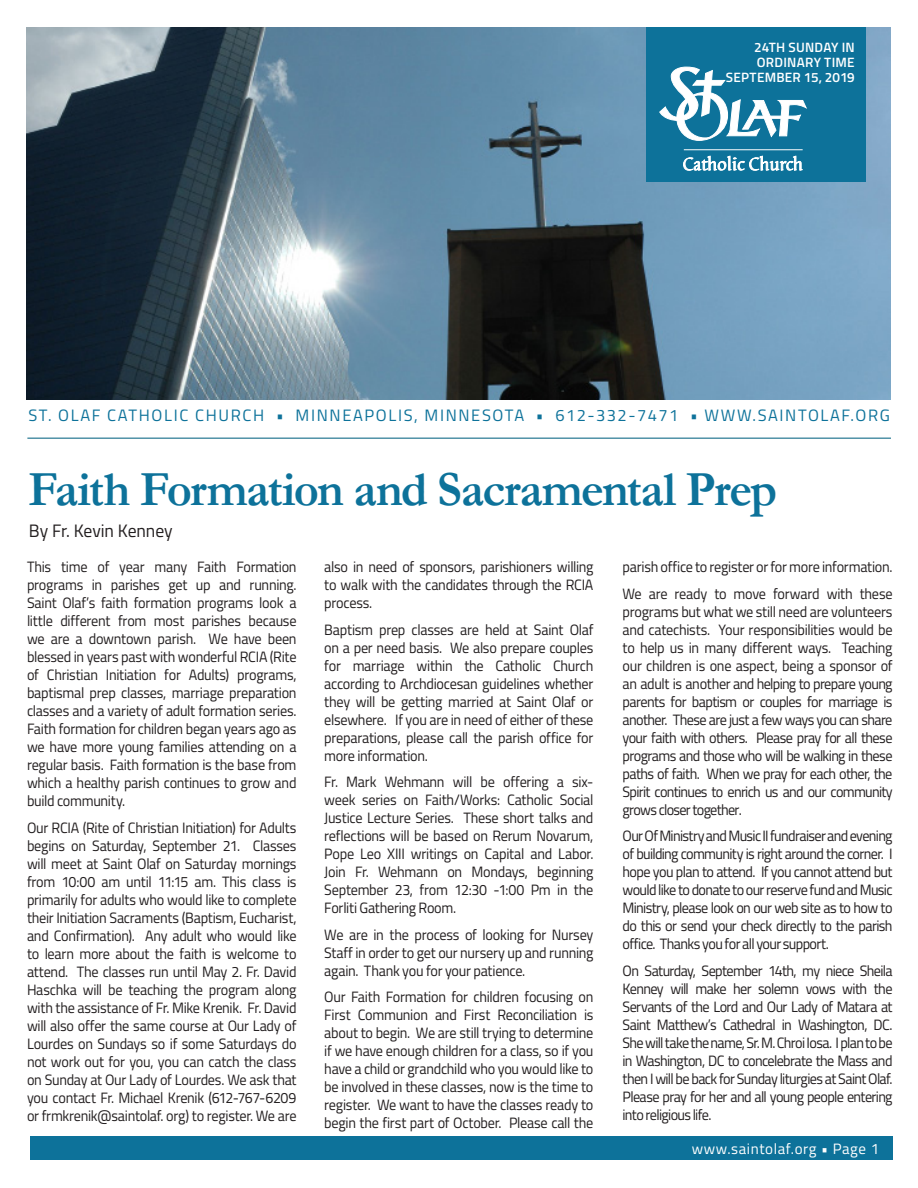
<style>
.page{position:relative;width:918px;height:1188px;background:#fff}
.page>*{position:absolute;margin:0;border:0;box-sizing:border-box;transform-origin:0 0}
.Event_Body_Text{font:700 49.5px "Garamond";letter-spacing:-.03em;color:#0d729a}
.Event_Body_Text-2{font:18px "Titillium";letter-spacing:-.005em;color:#231f20}
.SUBTITLE_Tittilium{font:16.5px "Titillium";letter-spacing:.1em;color:#0d729a}
.Event_Body_Text-3{font:15px/18px "Titillium";letter-spacing:-.02em;color:#231f20;text-align:justify;scale:.95 1}
.ARTICLE_HEADERS{font:15px "Titillium";letter-spacing:.04em;color:#fff}
.CONTENT_TEXTS{font:600 13.5px "Titillium";letter-spacing:.015em;color:#fff}
</style>
<div class="page">
<img style="left:26px;top:27px;width:864px;height:373px">
<div style="left:647px;top:27px;width:219px;height:154px;background:#0d729a"></div>
<svg style="left:660px;top:67px;width:146px;height:74px"></svg>
<hr style="left:684px;top:150px;width:119px;height:1px;background:#fff">
<svg style="left:683px;top:156px;width:120px;height:14px"></svg>
<div style="left:30px;top:1137px;width:863px;height:23px;background:#0d729a"></div>
<hr style="left:27px;top:437px;width:864px;height:2px;background:#5092a7">
<p class="CONTENT_TEXTS" style="left:754px;top:37px;width:102px">24TH SUNDAY IN</p>
<p class="CONTENT_TEXTS" style="left:757px;top:52px;width:99px">ORDINARY TIME</p>
<p class="CONTENT_TEXTS" style="left:726px;top:67px;width:130px">SEPTEMBER 15, 2019</p>
<p class="SUBTITLE_Tittilium" style="left:28px;top:403px;width:863px">ST. OLAF CATHOLIC CHURCH • MINNEAPOLIS, MINNESOTA • 612-332-7471 • WWW.SAINTOLAF.ORG</p>
<p class="Event_Body_Text" style="left:28px;top:456px;width:751px">Faith Formation and Sacramental Prep</p>
<p class="Event_Body_Text-2" style="left:29px;top:517px;width:145px">By Fr. Kevin Kenney</p>
<p class="Event_Body_Text-3" style="left:27px;top:557px;width:285px">This time of year many Faith Formation programs in parishes get up and running.<br>Saint Olaf’s faith formation programs look a little different from most parishes because we are a downtown parish. We have been blessed in years past with wonderful RCIA (Rite of Christian Initiation for Adults) programs, baptismal prep classes, marriage preparation classes and a variety of adult formation series.<br>Faith formation for children began years ago as we have more young families attending on a regular basis. Faith formation is the base from which a healthy parish continues to grow and build community.</p>
<p class="Event_Body_Text-3" style="left:27px;top:818px;width:285px">Our RCIA (Rite of Christian Initiation) for Adults begins on Saturday, September 21. Classes will meet at Saint Olaf on Saturday mornings from 10:00 am until 11:15 am. This class is primarily for adults who would like to complete their Initiation Sacraments (Baptism, Eucharist, and Confirmation). Any adult who would like to learn more about the faith is welcome to attend. The classes run until May 2. Fr. David Haschka will be teaching the program along with the assistance of Fr. Mike Krenik. Fr. David will also offer the same course at Our Lady of Lourdes on Sundays so if some Saturdays do not work out for you, you can catch the class on Sunday at Our Lady of Lourdes. We ask that you contact Fr. Michael Krenik (612-767-6209 or frmkrenik@saintolaf. org) to register. We are</p>
<p class="Event_Body_Text-3" style="left:324px;top:557px;width:285px">also in need of sponsors, parishioners willing to walk with the candidates through the RCIA process.</p>
<p class="Event_Body_Text-3" style="left:324px;top:620px;width:285px">Baptism prep classes are held at Saint Olaf on a per need basis. We also prepare couples for marriage within the Catholic Church according to Archdiocesan guidelines whether they will be getting married at Saint Olaf or elsewhere. If you are in need of either of these preparations, please call the parish office for more information.</p>
<p class="Event_Body_Text-3" style="left:324px;top:772px;width:285px">Fr. Mark Wehmann will be offering a six&shy;week series on Faith/Works: Catholic Social Justice Lecture Series. These short talks and reflections will be based on Rerum Novarum, Pope Leo XIII writings on Capital and Labor.<br>Join Fr. Wehmann on Mondays, beginning September 23, from 12:30 -1:00 Pm in the Forliti Gathering Room.</p>
<p class="Event_Body_Text-3" style="left:324px;top:925px;width:285px">We are in the process of looking for Nursey Staff in order to get our nursery up and running again. Thank you for your patience.</p>
<p class="Event_Body_Text-3" style="left:324px;top:987px;width:285px">Our Faith Formation for children focusing on First Communion and First Reconciliation is about to begin. We are still trying to determine if we have enough children for a class, so if you have a child or grandchild who you would like to be involved in these classes, now is the time to register. We want to have the classes ready to begin the first part of October. Please call the</p>
<p class="Event_Body_Text-3" style="left:623px;top:553px;width:286px;line-height:26.5px">parish office to register or for more information.<br>We are ready to move forward with these</p>
<p class="Event_Body_Text-3" style="left:623px;top:602px;width:286px">programs but what we still need are volunteers and catechists. Your responsibilities would be to help us in many different ways. Teaching our children is one aspect, being a sponsor of an adult is another and helping to prepare young parents for baptism or couples for marriage is another. These are just a few ways you can share your faith with others. Please pray for all these programs and those who will be walking in these paths of faith. When we pray for each other, the Spirit continues to enrich us and our community grows closer together.</p>
<p class="Event_Body_Text-3" style="left:623px;top:826px;width:286px">Our Of Ministry and Music II fundraiser and evening of building community is right around the corner. I hope you plan to attend. If you cannot attend but would like to donate to our reserve fund and Music Ministry, please look on our web site as to how to do this or send your check directly to the parish office. Thanks you for all your support.</p>
<p class="Event_Body_Text-3" style="left:623px;top:961px;width:286px">On Saturday, September 14th, my niece Sheila Kenney will make her solemn vows with the Servants of the Lord and Our Lady of Matara at Saint Matthew’s Cathedral in Washington, DC.<br>She will take the name, Sr. M. Chroi Iosa. I plan to be in Washington, DC to concelebrate the Mass and then I will be back for Sunday liturgies at Saint Olaf.<br>Please pray for her and all young people entering into religious life.</p>
<p class="ARTICLE_HEADERS" style="left:692px;top:1137px;width:189px">www.saintolaf.org • Page 1</p>
</div>
